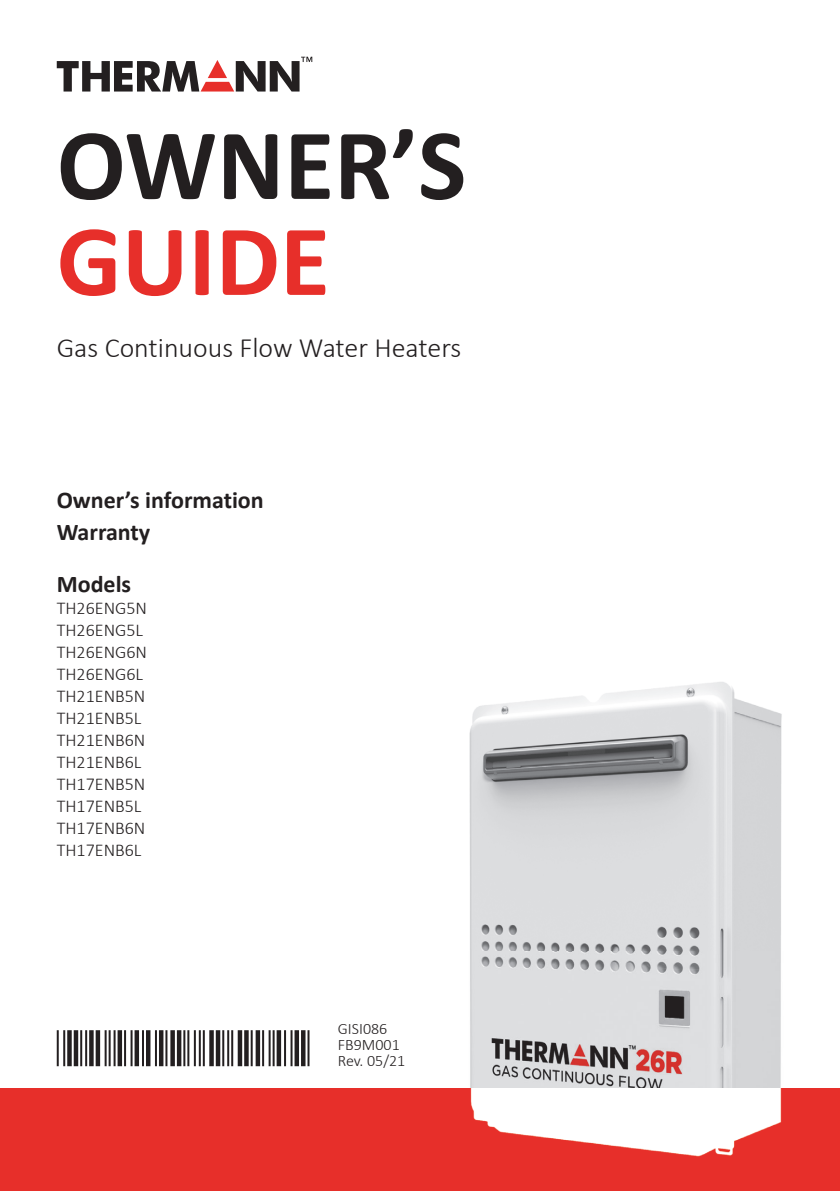
<style>
.page{position:relative;width:840px;height:1191px;background:#fff}
.page>*{position:absolute;margin:0;border:0;box-sizing:border-box;transform-origin:0 0}
.t1{font:700 102px "Calibri";color:#231f20}
.t2{font:700 102px "Calibri";color:#e72f2a}
.t3{font:300 28px "Calibri";color:#231f20}
.t4{font:700 24px/32px "Calibri";color:#231f20}
.t5{font:300 18px/22px "Calibri";color:#231f20}
.t6{font:300 16px/16px "Calibri";color:#231f20}
</style>
<div class="page">
<svg style="left:57px;top:57px;width:255px;height:35px"></svg>
<div style="left:0;top:1089px;width:839px;height:102px;background:#e72f2a"></div>
<img style="left:468px;top:682px;width:314px;height:407px">
<img style="left:470px;top:1089px;width:312px;height:68px">
<hr style="left:57px;top:1030px;width:2px;height:36px;background:#231f20">
<hr style="left:63px;top:1030px;width:2px;height:36px;background:#231f20">
<div style="left:67px;top:1030px;width:5px;height:36px;background:#231f20"></div>
<hr style="left:74px;top:1030px;width:4px;height:36px;background:#231f20">
<hr style="left:80px;top:1030px;width:2px;height:36px;background:#231f20">
<hr style="left:85px;top:1030px;width:2px;height:36px;background:#231f20">
<div style="left:89px;top:1030px;width:5px;height:36px;background:#231f20"></div>
<hr style="left:96px;top:1030px;width:4px;height:36px;background:#231f20">
<hr style="left:105px;top:1030px;width:2px;height:36px;background:#231f20">
<hr style="left:109px;top:1030px;width:2px;height:36px;background:#231f20">
<hr style="left:113px;top:1030px;width:2px;height:36px;background:#231f20">
<div style="left:117px;top:1030px;width:5px;height:36px;background:#231f20"></div>
<hr style="left:124px;top:1030px;width:2px;height:36px;background:#231f20">
<hr style="left:130px;top:1030px;width:2px;height:36px;background:#231f20">
<div style="left:134px;top:1030px;width:5px;height:36px;background:#231f20"></div>
<hr style="left:142px;top:1030px;width:2px;height:36px;background:#231f20">
<hr style="left:146px;top:1030px;width:4px;height:36px;background:#231f20">
<hr style="left:155px;top:1030px;width:2px;height:36px;background:#231f20">
<hr style="left:159px;top:1030px;width:4px;height:36px;background:#231f20">
<hr style="left:165px;top:1030px;width:2px;height:36px;background:#231f20">
<div style="left:170px;top:1030px;width:5px;height:36px;background:#231f20"></div>
<hr style="left:177px;top:1030px;width:4px;height:36px;background:#231f20">
<hr style="left:183px;top:1030px;width:2px;height:36px;background:#231f20">
<hr style="left:187px;top:1030px;width:2px;height:36px;background:#231f20">
<hr style="left:194px;top:1030px;width:2px;height:36px;background:#231f20">
<hr style="left:199px;top:1030px;width:2px;height:36px;background:#231f20">
<hr style="left:203px;top:1030px;width:2px;height:36px;background:#231f20">
<div style="left:209px;top:1030px;width:5px;height:36px;background:#231f20"></div>
<hr style="left:216px;top:1030px;width:4px;height:36px;background:#231f20">
<hr style="left:222px;top:1030px;width:2px;height:36px;background:#231f20">
<hr style="left:227px;top:1030px;width:2px;height:36px;background:#231f20">
<hr style="left:231px;top:1030px;width:2px;height:36px;background:#231f20">
<div style="left:237px;top:1030px;width:5px;height:36px;background:#231f20"></div>
<svg style="left:244px;top:1030px;width:4px;height:36px"></svg>
<hr style="left:250px;top:1030px;width:2px;height:36px;background:#231f20">
<div style="left:255px;top:1030px;width:5px;height:36px;background:#231f20"></div>
<hr style="left:262px;top:1030px;width:2px;height:36px;background:#231f20">
<hr style="left:268px;top:1030px;width:2px;height:36px;background:#231f20">
<hr style="left:272px;top:1030px;width:2px;height:36px;background:#231f20">
<div style="left:276px;top:1030px;width:5px;height:36px;background:#231f20"></div>
<hr style="left:284px;top:1030px;width:2px;height:36px;background:#231f20">
<hr style="left:290px;top:1030px;width:2px;height:36px;background:#231f20">
<div style="left:294px;top:1030px;width:5px;height:36px;background:#231f20"></div>
<hr style="left:301px;top:1030px;width:4px;height:36px;background:#231f20">
<hr style="left:307px;top:1030px;width:2px;height:36px;background:#231f20">
<h1 class="t1" style="left:57px;top:93px;width:411px">OWNER’S</h1>
<h1 class="t2" style="left:57px;top:189px;width:274px">GUIDE</h1>
<h2 class="t3" style="left:57px;top:331px;width:406px">Gas Continuous Flow Water Heaters</h2>
<h3 class="t4" style="left:57px;top:483px;width:208px">Owner’s information<br>Warranty</h3>
<h3 class="t4" style="left:57px;top:568px;width:76px">Models</h3>
<p class="t5" style="left:57px;top:597px;width:92px">TH26ENG5N<br>TH26ENG5L<br>TH26ENG6N<br>TH26ENG6L<br>TH21ENB5N<br>TH21ENB5L<br>TH21ENB6N<br>TH21ENB6L<br>TH17ENB5N<br>TH17ENB5L<br>TH17ENB6N<br>TH17ENB6L</p>
<p class="t6" style="left:338px;top:1020px;width:69px">GISI086<br>FB9M001<br>Rev. 05/21</p>
</div>
